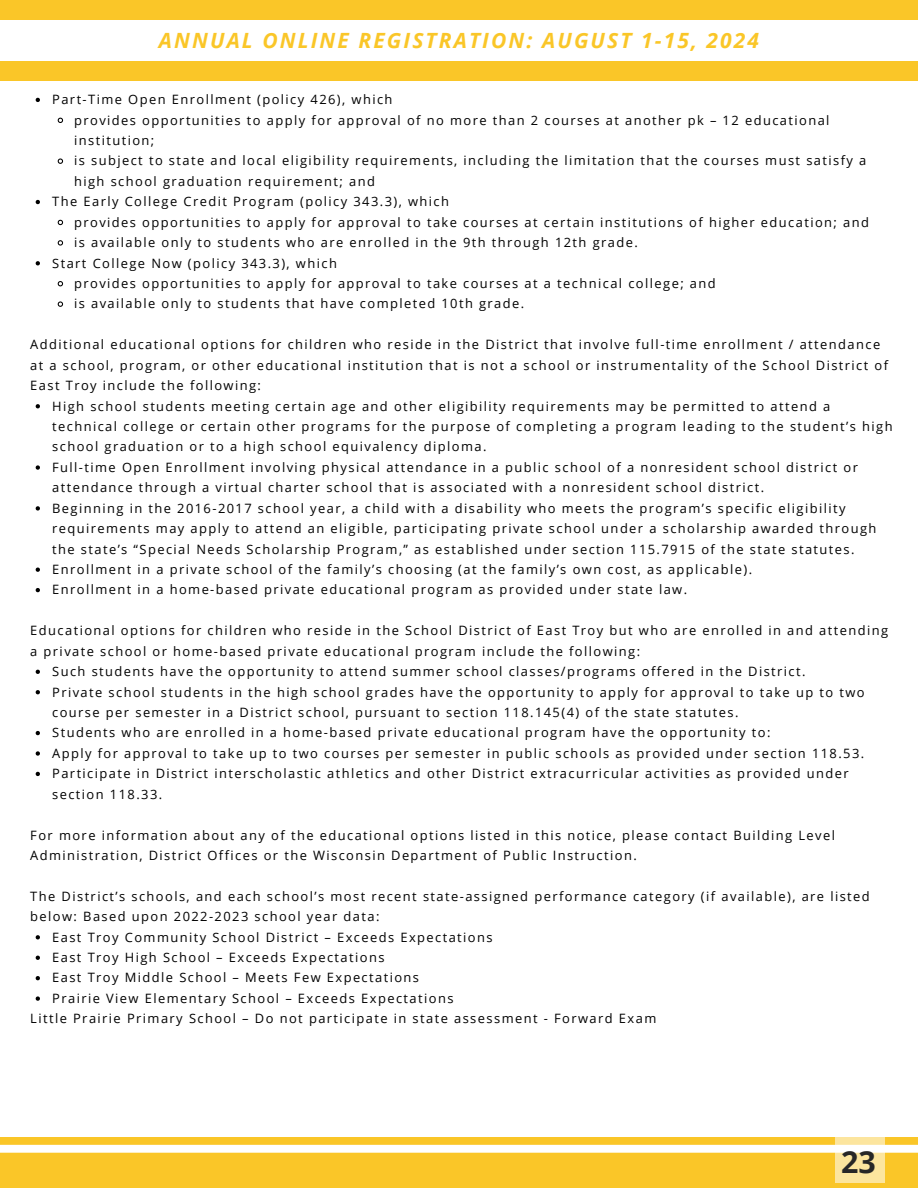
<style>
.page{position:relative;width:918px;height:1188px;background:#fff}
.page>*{position:absolute;margin:0;border:0;box-sizing:border-box;transform-origin:0 0}
.t1{font:700 30.45px "Open Sans";color:#272727}
.t2{font:italic 700 21px "Open Sans";letter-spacing:.1em;color:#fac628}
.t3{font:12.9px/20.4px "Open Sans";letter-spacing:.11em;color:#000}
</style>
<div class="page">
<div style="left:0;top:0;width:918px;height:81px;background:#fac628"></div>
<div style="left:0;top:21px;width:918px;height:40px;background:#fff"></div>
<div style="left:0;top:1138px;width:918px;height:50px;background:#fac628"></div>
<div style="left:0;top:1145px;width:918px;height:8px;background:#fff"></div>
<svg style="left:835px;top:1138px;width:50px;height:45px;fill:#fce59e"></svg>
<svg style="left:36px;top:98px;width:4px;height:4px"></svg>
<svg style="left:57px;top:117px;width:7px;height:6px"></svg>
<svg style="left:57px;top:158px;width:7px;height:6px"></svg>
<svg style="left:36px;top:200px;width:4px;height:4px"></svg>
<svg style="left:57px;top:219px;width:7px;height:7px"></svg>
<svg style="left:57px;top:240px;width:7px;height:6px"></svg>
<svg style="left:36px;top:261px;width:4px;height:4px"></svg>
<svg style="left:57px;top:281px;width:7px;height:6px"></svg>
<svg style="left:57px;top:301px;width:7px;height:6px"></svg>
<svg style="left:36px;top:404px;width:4px;height:4px"></svg>
<svg style="left:36px;top:465px;width:4px;height:5px"></svg>
<svg style="left:36px;top:506px;width:4px;height:5px"></svg>
<svg style="left:36px;top:568px;width:4px;height:4px"></svg>
<svg style="left:36px;top:588px;width:4px;height:4px"></svg>
<svg style="left:36px;top:670px;width:4px;height:4px"></svg>
<svg style="left:36px;top:690px;width:4px;height:4px"></svg>
<svg style="left:36px;top:731px;width:4px;height:4px"></svg>
<svg style="left:36px;top:751px;width:4px;height:5px"></svg>
<svg style="left:36px;top:772px;width:4px;height:4px"></svg>
<svg style="left:36px;top:935px;width:4px;height:4px"></svg>
<svg style="left:36px;top:956px;width:4px;height:4px"></svg>
<svg style="left:36px;top:976px;width:4px;height:4px"></svg>
<svg style="left:36px;top:996px;width:4px;height:5px"></svg>
<h1 class="t2" style="left:159px;top:25px;width:602px">ANNUAL ONLINE REGISTRATION: AUGUST 1-15, 2024</h1>
<p class="t3" style="left:52px;top:89px;width:342px">Part-Time Open Enrollment (policy 426), which</p>
<p class="t3" style="left:74px;top:109px;width:757px">provides opportunities to apply for approval of no more than 2 courses at another pk – 12 educational institution;</p>
<p class="t3" style="left:74px;top:150px;width:794px">is subject to state and local eligibility requirements, including the limitation that the courses must satisfy a high school graduation requirement; and</p>
<p class="t3" style="left:52px;top:191px;width:398px">The Early College Credit Program (policy 343.3), which</p>
<p class="t3" style="left:74px;top:212px;width:796px">provides opportunities to apply for approval to take courses at certain institutions of higher education; and</p>
<p class="t3" style="left:74px;top:232px;width:565px">is available only to students who are enrolled in the 9th through 12th grade.</p>
<p class="t3" style="left:52px;top:252px;width:286px">Start College Now (policy 343.3), which</p>
<p class="t3" style="left:74px;top:273px;width:643px">provides opportunities to apply for approval to take courses at a technical college; and</p>
<p class="t3" style="left:74px;top:293px;width:452px">is available only to students that have completed 10th grade.</p>
<p class="t3" style="left:30px;top:334px;width:859px">Additional educational options for children who reside in the District that involve full-time enrollment / attendance at a school, program, or other educational institution that is not a school or instrumentality of the School District of<br>East Troy include the following:</p>
<p class="t3" style="left:52px;top:395px;width:842px">High school students meeting certain age and other eligibility requirements may be permitted to attend a technical college or certain other programs for the purpose of completing a program leading to the student’s high school graduation or to a high school equivalency diploma.</p>
<p class="t3" style="left:52px;top:457px;width:807px">Full-time Open Enrollment involving physical attendance in a public school of a nonresident school district or attendance through a virtual charter school that is associated with a nonresident school district.</p>
<p class="t3" style="left:52px;top:498px;width:826px">Beginning in the 2016-2017 school year, a child with a disability who meets the program’s specific eligibility requirements may apply to attend an eligible, participating private school under a scholarship awarded through the state’s “Special Needs Scholarship Program,” as established under section 115.7915 of the state statutes.</p>
<p class="t3" style="left:52px;top:559px;width:701px">Enrollment in a private school of the family’s choosing (at the family’s own cost, as applicable).</p>
<p class="t3" style="left:52px;top:579px;width:636px">Enrollment in a home-based private educational program as provided under state law.</p>
<p class="t3" style="left:30px;top:620px;width:859px">Educational options for children who reside in the School District of East Troy but who are enrolled in and attending a private school or home-based private educational program include the following:</p>
<p class="t3" style="left:52px;top:661px;width:755px">Such students have the opportunity to attend summer school classes/programs offered in the District.</p>
<p class="t3" style="left:52px;top:681px;width:814px">Private school students in the high school grades have the opportunity to apply for approval to take up to two course per semester in a District school, pursuant to section 118.145(4) of the state statutes.</p>
<p class="t3" style="left:52px;top:722px;width:720px">Students who are enrolled in a home-based private educational program have the opportunity to:</p>
<p class="t3" style="left:52px;top:743px;width:814px">Apply for approval to take up to two courses per semester in public schools as provided under section 118.53.</p>
<p class="t3" style="left:52px;top:763px;width:798px">Participate in District interscholastic athletics and other District extracurricular activities as provided under section 118.33.</p>
<p class="t3" style="left:30px;top:824px;width:806px">For more information about any of the educational options listed in this notice, please contact Building Level<br>Administration, District Offices or the Wisconsin Department of Public Instruction.</p>
<p class="t3" style="left:30px;top:886px;width:841px">The District’s schools, and each school’s most recent state-assigned performance category (if available), are listed below: Based upon 2022-2023 school year data:</p>
<p class="t3" style="left:52px;top:926px;width:442px">East Troy Community School District – Exceeds Expectations</p>
<p class="t3" style="left:52px;top:947px;width:334px">East Troy High School – Exceeds Expectations</p>
<p class="t3" style="left:52px;top:967px;width:368px">East Troy Middle School – Meets Few Expectations</p>
<p class="t3" style="left:52px;top:988px;width:403px">Prairie View Elementary School – Exceeds Expectations</p>
<p class="t3" style="left:30px;top:1008px;width:628px">Little Prairie Primary School – Do not participate in state assessment - Forward Exam</p>
<p class="t1" style="left:841px;top:1140px;width:36px">23</p>
</div>
